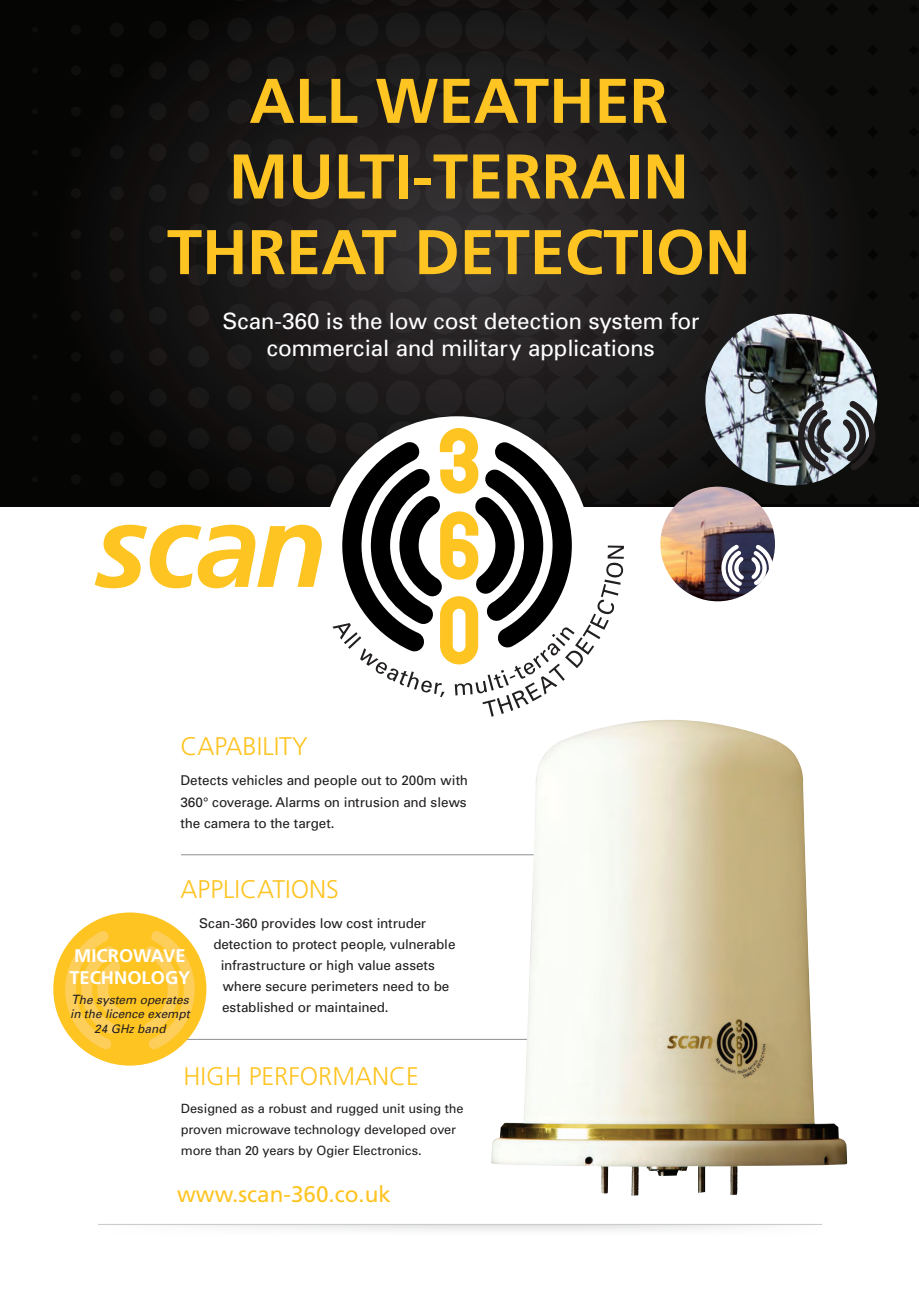
<style>
.page{position:relative;width:919px;height:1289px;background:#fff}
.page>*{position:absolute;margin:0;border:0;box-sizing:border-box;transform-origin:0 0}
.t1{font:700 63px/75.6px "Frutiger";color:#fec422;text-align:center}
.t2{font:300 25.5px "Frutiger";color:#fec422}
.t3{font:22.5px/26.2px "Univers";letter-spacing:-.01em;color:#fff;text-align:center}
.t4{font:22.5px "Frutiger";color:#fec422}
.t5{font:700 18.3px/21.9px "Frutiger";color:#fff}
.t6{font:13.5px/21px "Univers";letter-spacing:-.01em;color:#211e1e;text-align:justify}
.t7{font:12.75px/21px "Univers";letter-spacing:-.015em;color:#211e1e}
.t8{font:italic 11.85px/14.2px "Univers";color:#231f20;text-align:center}
.s1{font-size:12.75px}
</style>
<div class="page">
<div style="left:0;top:0;width:918px;height:506px;background:#050604"></div>
<svg style="left:71px;top:0;width:807px;height:504px"></svg>
<hr style="left:159px;top:1038px;width:515px;height:1px;background:#8d8f92">
<hr style="left:181px;top:854px;width:493px;height:1px;background:#8d8f92">
<svg style="left:315px;top:416px;width:283px;height:91px;background:#3c3b3c"></svg>
<svg style="left:332px;top:426px;width:292px;height:290px"></svg>
<svg style="left:95px;top:524px;width:227px;height:64px"></svg>
<div style="left:53px;top:912px;width:153px;height:153px;background:#fec422;border-radius:50%"></div>
<svg style="left:53px;top:928px;width:69px;height:123px"></svg>
<svg style="left:143px;top:928px;width:65px;height:123px"></svg>
<img style="left:660px;top:486px;width:115px;height:115px;border-radius:57px">
<svg style="left:723px;top:541px;width:48px;height:54px"></svg>
<img style="left:490px;top:719px;width:357px;height:476px">
<svg style="left:98px;top:1224px;width:723px;height:7px"></svg>
<hr style="left:98px;top:1223px;width:724px;height:1px;background:#cccccb">
<img style="left:705px;top:314px;width:172px;height:171px;border-radius:86px">
<svg style="left:800px;top:395px;width:72px;height:82px;background:#747a7e"></svg>
<h1 class="t1" style="left:167px;top:63px;width:585px">ALL WEATHER<br>MULTI-TERRAIN<br>THREAT DETECTION</h1>
<h3 class="t3" style="left:222px;top:308px;width:478px">Scan-360 is the low cost detection system for commercial and military applications</h3>
<h2 class="t2" style="left:180px;top:732px;width:129px">CAPABILITY</h2>
<p class="t6" style="left:180px;top:770px;width:289px">Detects vehicles and people out to 200m with 360° coverage. Alarms on intrusion and slews the camera to the target.</p>
<h2 class="t2" style="left:180px;top:875px;width:160px">APPLICATIONS</h2>
<p class="t6" style="left:199px;top:912px;width:228px">Scan-360 provides low cost intruder</p>
<p class="t6" style="left:213px;top:933px;width:244px">detection to protect people, vulnerable</p>
<p class="t6" style="left:221px;top:954px;width:216px">infrastructure or high value assets</p>
<p class="t6" style="left:223px;top:975px;width:228px">where secure perimeters need to be</p>
<p class="t6" style="left:222px;top:996px;width:168px">established or maintained.</p>
<h3 class="t5" style="left:69px;top:944px;width:122px">MICROWAVE<br>TECHNOLOGY</h3>
<p class="t8" style="left:70px;top:992px;width:121px"><span class="s1">T</span>he system operates in the licence exempt<br>24 GHz band</p>
<h2 class="t2" style="left:183px;top:1061px;width:237px">HIGH PERFORMANCE</h2>
<p class="t7" style="left:181px;top:1097px;width:284px">Designed as a robust and rugged unit using the proven microwave technology developed over more than 20 years by Ogier Electronics.</p>
<h3 class="t4" style="left:177px;top:1181px;width:215px">www.scan-360.co.uk</h3>
</div>
